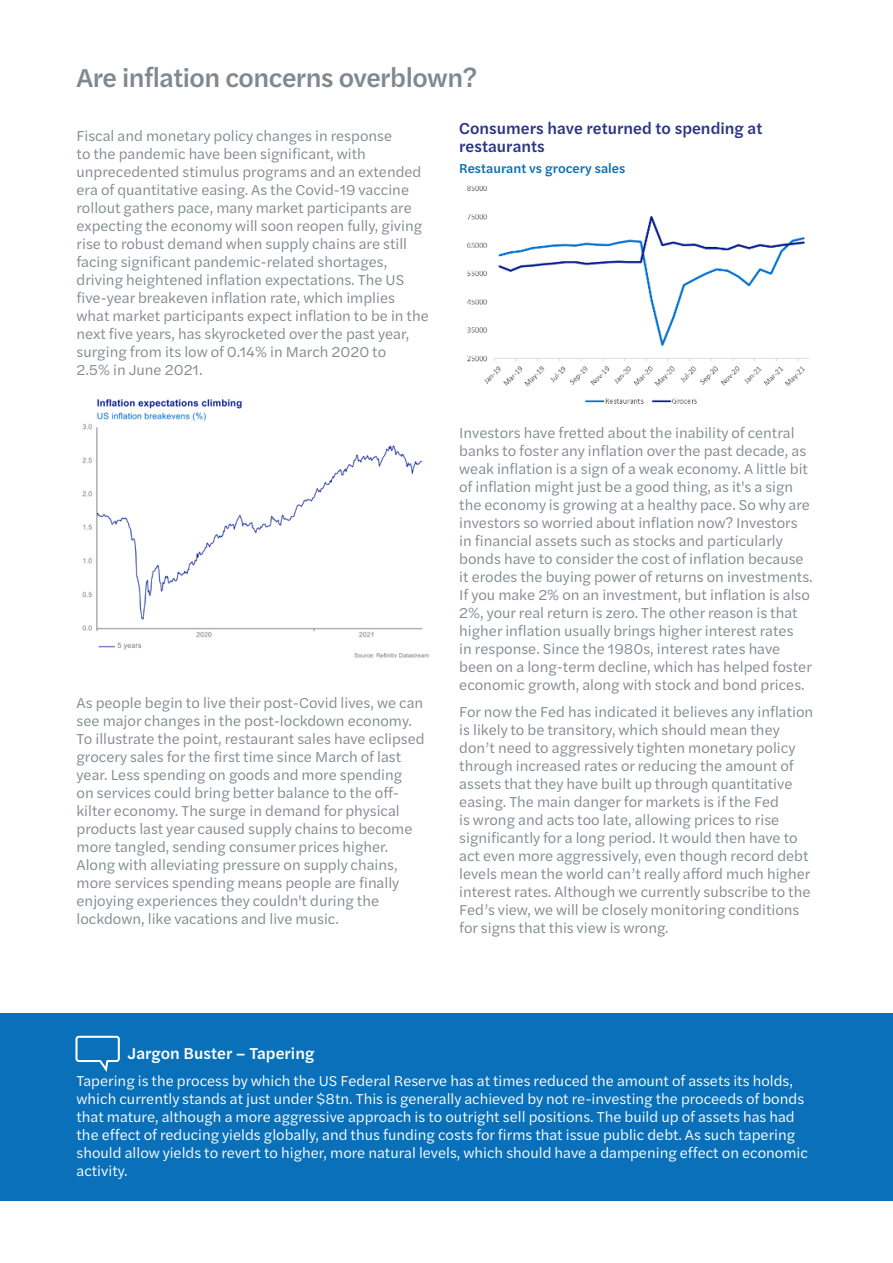
<style>
.page{position:relative;width:893px;height:1263px;background:#fff}
.page>*{position:absolute;margin:0;border:0;box-sizing:border-box;transform-origin:0 0}
.t1{font:500 27px "Halyard Text";letter-spacing:-.02em;color:#808990}
.t2{font:500 16.5px/18px "Halyard Text";color:#2a3485}
.t3{font:500 16.5px "Halyard Text";color:#fff}
.t4{font:15px/18px "Halyard Text";color:#808990}
.t5{font:15px/18px "Halyard Text";color:#fff}
.t6{font:500 13.5px "Halyard Text";color:#0970b9}
</style>
<div class="page">
<img style="left:82px;top:399px;width:347px;height:259px">
<img style="left:467px;top:185px;width:342px;height:219px">
<div style="left:0;top:1013px;width:893px;height:187px;background:#0970b9"></div>
<svg style="left:75px;top:1036px;width:45px;height:36px"></svg>
<h1 class="t1" style="left:77px;top:58px;width:402px">Are inflation concerns overblown?</h1>
<p class="t4" style="left:77px;top:126px;width:354px">Fiscal and monetary policy changes in response<br>to the pandemic have been significant, with unprecedented stimulus programs and an extended era of quantitative easing. As the Covid-19 vaccine rollout gathers pace, many market participants are expecting the economy will soon reopen fully, giving rise to robust demand when supply chains are still facing significant pandemic-related shortages, driving heightened inflation expectations. The US five-year breakeven inflation rate, which implies what market participants expect inflation to be in the next five years, has skyrocketed over the past year, surging from its low of 0.14% in March 2020 to<br>2.5% in June 2021.</p>
<p class="t4" style="left:77px;top:693px;width:350px">As people begin to live their post-Covid lives, we can see major changes in the post-lockdown economy.<br>To illustrate the point, restaurant sales have eclipsed grocery sales for the first time since March of last year. Less spending on goods and more spending<br>on services could bring better balance to the off&shy;kilter economy. The surge in demand for physical products last year caused supply chains to become more tangled, sending consumer prices higher.<br>Along with alleviating pressure on supply chains, more services spending means people are finally enjoying experiences they couldn't during the lockdown, like vacations and live music.</p>
<p class="t2" style="left:459px;top:118px;width:305px">Consumers have returned to spending at restaurants</p>
<p class="t6" style="left:459px;top:158px;width:168px">Restaurant vs grocery sales</p>
<p class="t4" style="left:459px;top:423px;width:355px">Investors have fretted about the inability of central banks to foster any inflation over the past decade, as weak inflation is a sign of a weak economy. A little bit of inflation might just be a good thing, as it's a sign the economy is growing at a healthy pace. So why are investors so worried about inflation now? Investors in financial assets such as stocks and particularly bonds have to consider the cost of inflation because it erodes the buying power of returns on investments.<br>If you make 2% on an investment, but inflation is also 2%, your real return is zero. The other reason is that higher inflation usually brings higher interest rates<br>in response. Since the 1980s, interest rates have been on a long-term decline, which has helped foster economic growth, along with stock and bond prices.</p>
<p class="t4" style="left:459px;top:702px;width:355px">For now the Fed has indicated it believes any inflation is likely to be transitory, which should mean they don’t need to aggressively tighten monetary policy through increased rates or reducing the amount of assets that they have built up through quantitative easing. The main danger for markets is if the Fed<br>is wrong and acts too late, allowing prices to rise significantly for a long period. It would then have to act even more aggressively, even though record debt levels mean the world can’t really afford much higher interest rates. Although we currently subscribe to the Fed’s view, we will be closely monitoring conditions for signs that this view is wrong.</p>
<p class="t3" style="left:128px;top:1041px;width:188px">Jargon Buster – Tapering</p>
<p class="t5" style="left:77px;top:1071px;width:733px">Tapering is the process by which the US Federal Reserve has at times reduced the amount of assets its holds, which currently stands at just under $8tn. This is generally achieved by not re-investing the proceeds of bonds that mature, although a more aggressive approach is to outright sell positions. The build up of assets has had the effect of reducing yields globally, and thus funding costs for firms that issue public debt. As such tapering should allow yields to revert to higher, more natural levels, which should have a dampening effect on economic activity.</p>
</div>
